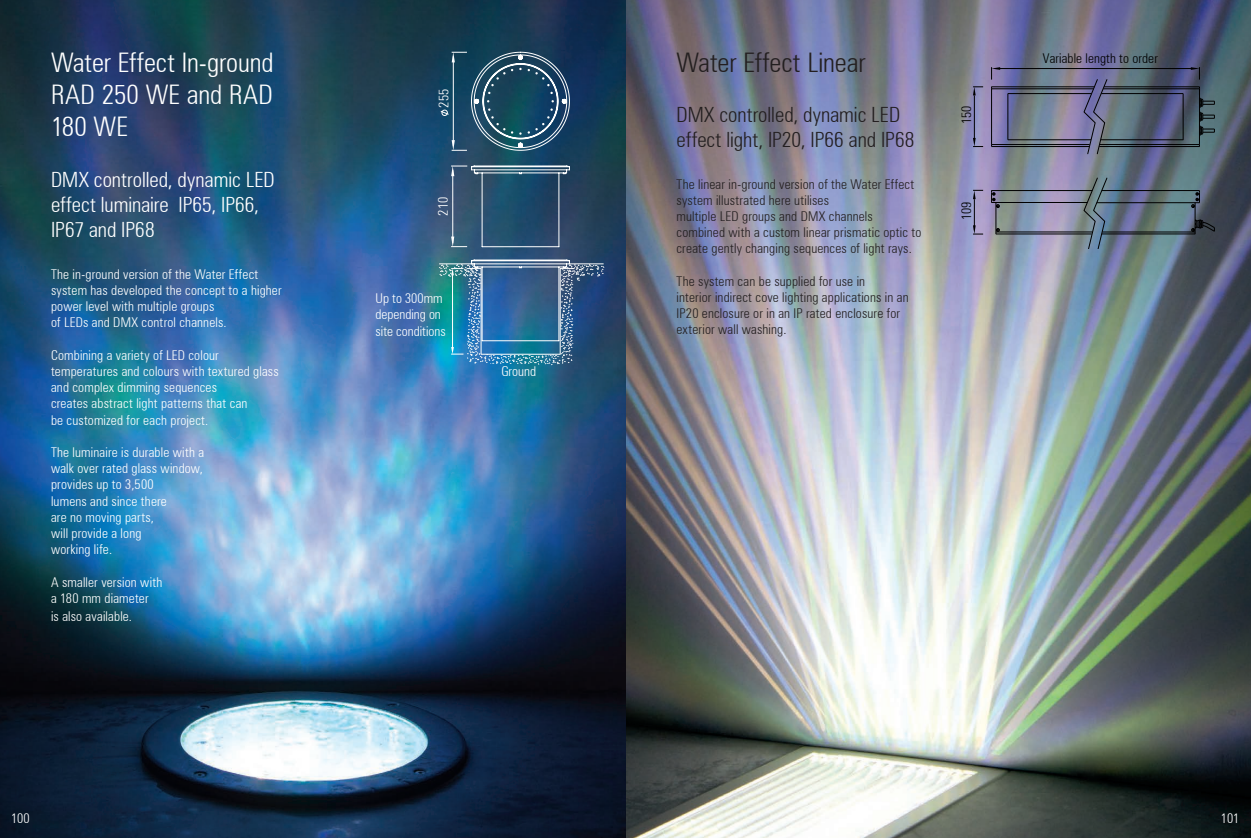
<style>
.page{position:relative;width:1251px;height:838px;background:#fff}
.page>*{position:absolute;margin:0;border:0;box-sizing:border-box;transform-origin:0 0}
.t1{font:300 condensed 27px/32.4px "Zurich BT";color:#fff;text-align:justify}
.t2{font:300 condensed 27px "Zurich BT";color:#231f20}
.t3{font:300 condensed 21px/25.2px "Zurich BT";color:#fff}
.t4{font:300 condensed 21px "Zurich BT";color:#231f20}
.t5{font:300 condensed 13.5px/16.2px "Zurich BT";letter-spacing:.01em;color:#fff}
.t6{font:300 condensed 13.5px/16.2px "Zurich BT";letter-spacing:.01em;color:#231f20}
.t7{font:300 condensed 13.35px "Zurich BT";letter-spacing:.01em;color:#000}
</style>
<div class="page">
<img style="left:0;top:0;width:1250px;height:838px">
<hr style="left:995px;top:233px;width:96px;height:1px;background:#000">
<hr style="left:995px;top:202px;width:1px;height:30px;background:#000">
<hr style="left:995px;top:232px;width:97px;height:1px;background:#000">
<hr style="left:1194px;top:202px;width:1px;height:30px;background:#000">
<hr style="left:991px;top:190px;width:101px;height:1px;background:#000">
<hr style="left:991px;top:202px;width:96px;height:1px;background:#000">
<hr style="left:1098px;top:146px;width:101px;height:1px;background:#000">
<hr style="left:1198px;top:89px;width:1px;height:55px;background:#000">
<hr style="left:1007px;top:94px;width:1px;height:46px;background:#000">
<hr style="left:1007px;top:93px;width:84px;height:1px;background:#000">
<hr style="left:1182px;top:94px;width:1px;height:46px;background:#000">
<hr style="left:1100px;top:139px;width:82px;height:1px;background:#000">
<hr style="left:990px;top:89px;width:1px;height:55px;background:#000">
<hr style="left:1099px;top:144px;width:100px;height:1px;background:#000">
<hr style="left:991px;top:88px;width:102px;height:1px;background:#000">
<hr style="left:991px;top:86px;width:103px;height:1px;background:#000">
<svg style="left:1198px;top:98px;width:16px;height:38px"></svg>
<svg style="left:990px;top:67px;width:9px;height:13px"></svg>
<svg style="left:1190px;top:67px;width:9px;height:13px"></svg>
<hr style="left:995px;top:68px;width:199px;height:1px;background:#000">
<hr style="left:973px;top:95px;width:1px;height:46px;background:#000">
<svg style="left:972px;top:138px;width:10px;height:9px"></svg>
<svg style="left:972px;top:86px;width:10px;height:9px"></svg>
<svg style="left:995px;top:228px;width:4px;height:6px"></svg>
<svg style="left:990px;top:190px;width:9px;height:18px"></svg>
<svg style="left:1190px;top:191px;width:9px;height:17px"></svg>
<svg style="left:1190px;top:219px;width:25px;height:15px"></svg>
<hr style="left:973px;top:199px;width:1px;height:31px;background:#000">
<svg style="left:972px;top:225px;width:10px;height:10px"></svg>
<svg style="left:972px;top:190px;width:10px;height:9px"></svg>
<hr style="left:1101px;top:190px;width:98px;height:1px;background:#000">
<hr style="left:1096px;top:202px;width:103px;height:1px;background:#000">
<hr style="left:1101px;top:233px;width:93px;height:1px;background:#000">
<hr style="left:1101px;top:232px;width:93px;height:1px;background:#000">
<hr style="left:1100px;top:93px;width:82px;height:1px;background:#000">
<hr style="left:1102px;top:88px;width:96px;height:1px;background:#000">
<hr style="left:1103px;top:86px;width:96px;height:1px;background:#000">
<hr style="left:991px;top:146px;width:98px;height:1px;background:#000">
<hr style="left:991px;top:144px;width:98px;height:1px;background:#000">
<hr style="left:1007px;top:139px;width:83px;height:1px;background:#000">
<svg style="left:1082px;top:79px;width:25px;height:76px;background:#6b6b8f"></svg>
<svg style="left:1082px;top:177px;width:25px;height:71px;background:#677a85"></svg>
<img style="left:439px;top:259px;width:165px;height:107px">
<svg style="left:451px;top:165px;width:119px;height:82px;background:#355975"></svg>
<svg style="left:440px;top:51px;width:130px;height:100px;background:#2d576f"></svg>
<hr style="left:439px;top:263px;width:35px;height:1px;background:#fff">
<hr style="left:568px;top:263px;width:35px;height:1px;background:#fff">
<p class="t1" style="left:51px;top:46px;width:224px">Water Effect In-ground RAD 250 WE and RAD 180 WE</p>
<p class="t3" style="left:51px;top:167px;width:225px">DMX controlled, dynamic LED</p>
<p class="t3" style="left:51px;top:192px;width:209px">effect luminaire IP65, IP66,<br>IP67 and IP68</p>
<p class="t5" style="left:51px;top:266px;width:232px">The in-ground version of the Water Effect system has developed the concept to a higher power level with multiple groups</p>
<p class="t5" style="left:51px;top:314px;width:177px">of LEDs and DMX control channels.</p>
<p class="t5" style="left:51px;top:347px;width:169px">Combining a variety of LED colour</p>
<p class="t5" style="left:51px;top:363px;width:229px">temperatures and colours with textured glass and complex dimming sequences</p>
<p class="t5" style="left:51px;top:395px;width:198px">creates abstract light patterns that can</p>
<p class="t5" style="left:51px;top:411px;width:159px">be customized for each project.</p>
<p class="t5" style="left:51px;top:444px;width:154px">The luminaire is durable with a</p>
<p class="t5" style="left:51px;top:460px;width:153px">walk over rated glass window,</p>
<p class="t5" style="left:51px;top:476px;width:104px">provides up to 3,500</p>
<p class="t5" style="left:51px;top:492px;width:117px">lumens and since there</p>
<p class="t5" style="left:51px;top:509px;width:104px">are no moving parts,</p>
<p class="t5" style="left:51px;top:525px;width:92px">will provide a long</p>
<p class="t5" style="left:51px;top:541px;width:62px">working life.</p>
<p class="t5" style="left:51px;top:573px;width:113px">A smaller version with</p>
<p class="t5" style="left:51px;top:590px;width:99px">a 180 mm diameter</p>
<p class="t5" style="left:51px;top:608px;width:82px">is also available.</p>
<p class="t5" style="left:435px;top:108px;width:20px;rotate:-90deg">255</p>
<p class="t5" style="left:435px;top:216px;width:20px;rotate:-90deg">210</p>
<p class="t5" style="left:375px;top:290px;width:72px">Up to 300mm depending on site conditions</p>
<p class="t5" style="left:501px;top:363px;width:36px">Ground</p>
<p class="t2" style="left:676px;top:46px;width:190px">Water Effect Linear</p>
<p class="t4" style="left:676px;top:102px;width:225px">DMX controlled, dynamic LED</p>
<p class="t4" style="left:676px;top:127px;width:239px">effect light, IP20, IP66 and IP68</p>
<p class="t6" style="left:676px;top:176px;width:239px">The linear in-ground version of the Water Effect system illustrated here utilises</p>
<p class="t6" style="left:676px;top:208px;width:198px">multiple LED groups and DMX channels</p>
<p class="t6" style="left:676px;top:224px;width:246px">combined with a custom linear prismatic optic to create gently changing sequences of light rays.</p>
<p class="t6" style="left:676px;top:273px;width:190px">The system can be supplied for use in</p>
<p class="t6" style="left:676px;top:289px;width:233px">interior indirect cove lighting applications in an<br>IP20 enclosure or in an IP rated enclosure for exterior wall washing.</p>
<p class="t7" style="left:958px;top:124px;width:20px;rotate:-90deg">150</p>
<p class="t7" style="left:958px;top:220px;width:20px;rotate:-90deg">109</p>
<p class="t7" style="left:1042px;top:50px;width:116px">Variable length to order</p>
<p class="t5" style="left:11px;top:809px;width:20px">100</p>
<p class="t5" style="left:1220px;top:809px;width:20px">101</p>
</div>
